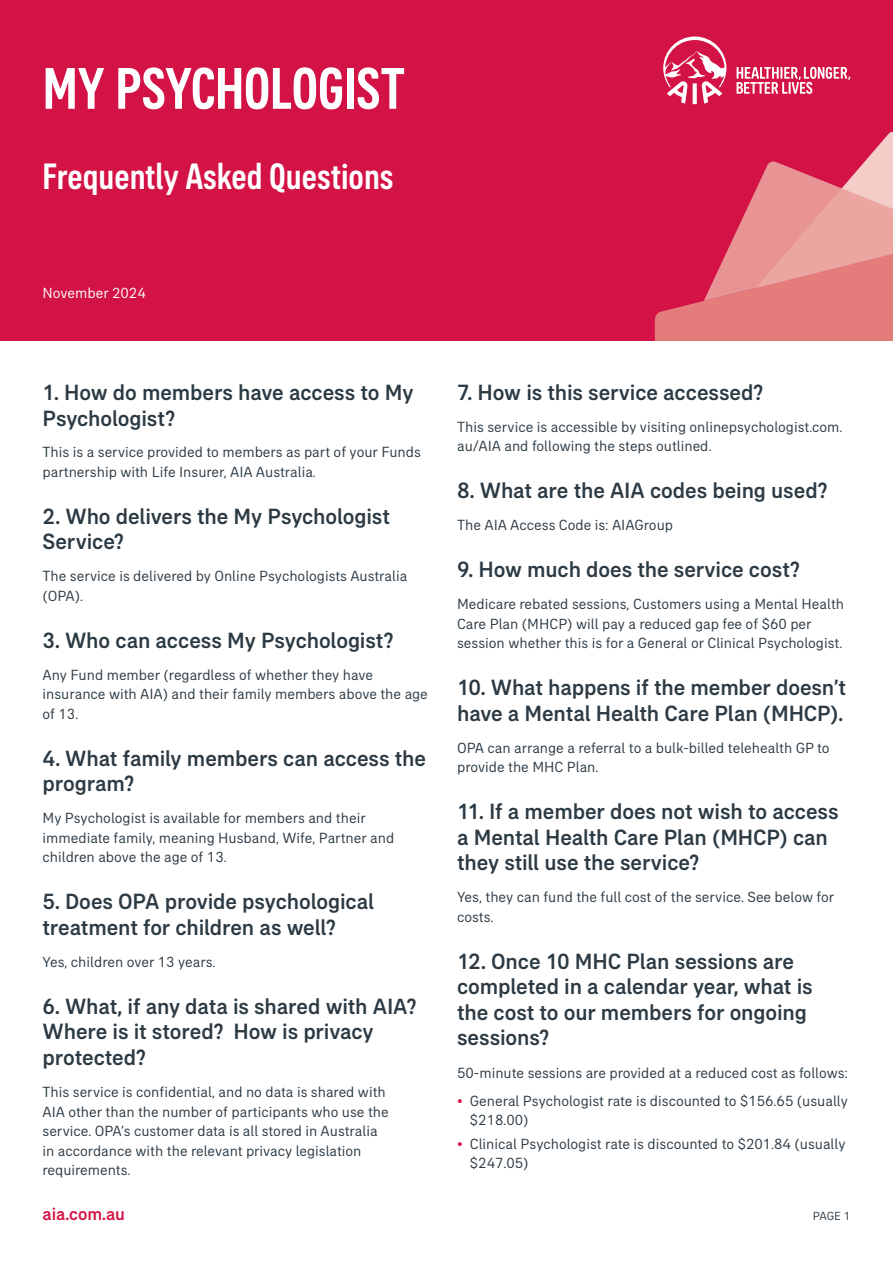
<style>
.page{position:relative;width:893px;height:1263px;background:#fff}
.page>*{position:absolute;margin:0;border:0;box-sizing:border-box;transform-origin:0 0}
.t1{font:500 condensed 60px "AIA Everest";letter-spacing:-.01em;color:#fff}
.t2{font:500 condensed 37.5px "AIA Everest";color:#fff}
.t3{font:500 22.5px/25.5px "AIA Everest";letter-spacing:-.005em;color:#2c3a44}
.t4{font:500 18px "AIA Everest";color:#d31245}
.t5{font:15px/19.5px "AIA Everest";color:#2c3a44}
.t6{font:15px "AIA Everest";color:#fff}
.t7{font:12px "AIA Everest";color:#2c3a44}
.s1{color:#d31245}
</style>
<div class="page">
<div style="left:0;top:0;width:893px;height:340px;background:#d31245"></div>
<svg style="left:655px;top:132px;width:238px;height:208px"></svg>
<svg style="left:663px;top:37px;width:187px;height:67px"></svg>
<h1 class="t1" style="left:43px;top:54px;width:364px">MY PSYCHOLOGIST</h1>
<h2 class="t2" style="left:43px;top:155px;width:353px">Frequently Asked Questions</h2>
<p class="t6" style="left:43px;top:284px;width:105px">November 2024</p>
<h3 class="t3" style="left:43px;top:379px;width:372px">1. How do members have access to My<br>Psychologist?</h3>
<p class="t5" style="left:43px;top:442px;width:380px">This is a service provided to members as part of your Funds partnership with Life Insurer, AIA Australia.</p>
<h3 class="t3" style="left:43px;top:503px;width:349px">2. Who delivers the My Psychologist<br>Service?</h3>
<p class="t5" style="left:43px;top:566px;width:366px">The service is delivered by Online Psychologists Australia (OPA).</p>
<h3 class="t3" style="left:43px;top:627px;width:352px">3. Who can access My Psychologist?</h3>
<p class="t5" style="left:43px;top:665px;width:387px">Any Fund member (regardless of whether they have insurance with AIA) and their family members above the age of 13.</p>
<h3 class="t3" style="left:43px;top:745px;width:385px">4. What family members can access the program?</h3>
<p class="t5" style="left:43px;top:808px;width:353px">My Psychologist is available for members and their immediate family, meaning Husband, Wife, Partner and children above the age of 13.</p>
<h3 class="t3" style="left:43px;top:888px;width:333px">5. Does OPA provide psychological treatment for children as well?</h3>
<p class="t5" style="left:43px;top:952px;width:174px">Yes, children over 13 years.</p>
<h3 class="t3" style="left:43px;top:993px;width:375px">6. What, if any data is shared with AIA?<br>Where is it stored? How is privacy protected?</h3>
<p class="t5" style="left:43px;top:1082px;width:348px">This service is confidential, and no data is shared with AIA other than the number of participants who use the service. OPA’s customer data is all stored in Australia in accordance with the relevant privacy legislation requirements.</p>
<h3 class="t3" style="left:457px;top:379px;width:307px">7. How is this service accessed?</h3>
<p class="t5" style="left:457px;top:417px;width:387px">This service is accessible by visiting onlinepsychologist.com. au/AIA and following the steps outlined.</p>
<h3 class="t3" style="left:457px;top:477px;width:371px">8. What are the AIA codes being used?</h3>
<p class="t5" style="left:457px;top:515px;width:217px">The AIA Access Code is: AIAGroup</p>
<h3 class="t3" style="left:457px;top:556px;width:344px">9. How much does the service cost?</h3>
<p class="t5" style="left:457px;top:594px;width:388px">Medicare rebated sessions, Customers using a Mental Health<br>Care Plan (MHCP) will pay a reduced gap fee of $60 per session whether this is for a General or Clinical Psychologist.</p>
<h3 class="t3" style="left:457px;top:674px;width:390px">10. What happens if the member doesn’t have a Mental Health Care Plan (MHCP).</h3>
<p class="t5" style="left:457px;top:738px;width:374px">OPA can arrange a referral to a bulk-billed telehealth GP to provide the MHC Plan.</p>
<h3 class="t3" style="left:457px;top:798px;width:383px">11. If a member does not wish to access a Mental Health Care Plan (MHCP) can they still use the service?</h3>
<p class="t5" style="left:457px;top:887px;width:379px">Yes, they can fund the full cost of the service. See below for costs.</p>
<h3 class="t3" style="left:457px;top:948px;width:357px">12. Once 10 MHC Plan sessions are completed in a calendar year, what is the cost to our members for ongoing sessions?</h3>
<p class="t5" style="left:457px;top:1062px;width:392px">50-minute sessions are provided at a reduced cost as follows:</p>
<p class="t5" style="left:470px;top:1090px;width:379px;text-indent:-13px"><span class="s1">•</span> General Psychologist rate is discounted to $156.65 (usually $218.00)</p>
<p class="t5" style="left:470px;top:1134px;width:377px;text-indent:-13px"><span class="s1">•</span> Clinical Psychologist rate is discounted to $201.84 (usually $247.05)</p>
<p class="t4" style="left:43px;top:1204px;width:84px">aia.com.au</p>
<p class="t7" style="left:813px;top:1209px;width:39px">PAGE 1</p>
</div>
